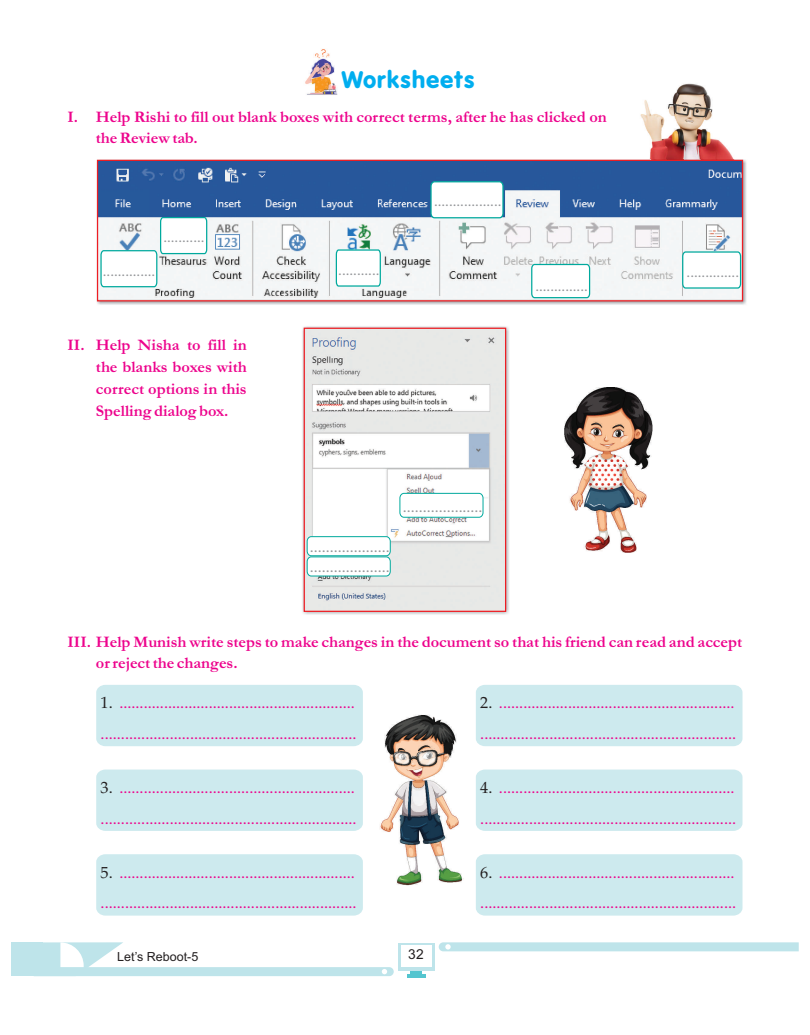
<style>
.page{position:relative;width:810px;height:1035px;background:#fff}
.page>*{position:absolute;margin:0;border:0;box-sizing:border-box;transform-origin:0 0}
.t1{font:25px "VAG Round";color:#00aeef}
.t2{font:16.25px/30.8px "Palatino Linotype";color:#ed028c}
.t3{font:italic 500 16.25px/22px "Garamond";color:#ed028c}
.t4{font:16px/20.2px "Palatino Linotype";color:#939598}
.t5{font:15px "Palatino Linotype";color:#939598}
.t6{font:13.75px "Arial";color:#231f20}
.t7{font:12.5px "Arial";color:#231f20}
.s1{color:#231f20}
</style>
<div class="page">
<img style="left:636px;top:83px;width:107px;height:77px">
<div style="left:96px;top:685px;width:267px;height:61px;background:#cdeaee"></div>
<div style="left:96px;top:770px;width:267px;height:61px;background:#cdeaee"></div>
<div style="left:96px;top:854px;width:267px;height:62px;background:#cdeaee"></div>
<div style="left:476px;top:685px;width:266px;height:61px;background:#cdeaee"></div>
<div style="left:476px;top:770px;width:266px;height:61px;background:#cdeaee"></div>
<div style="left:476px;top:854px;width:266px;height:62px;background:#cdeaee"></div>
<img style="left:97px;top:160px;width:650px;height:145px">
<img style="left:99px;top:162px;width:642px;height:137px">
<div style="left:97px;top:160px;width:646px;height:141px;border:1px solid #ee1d23"></div>
<svg style="left:335px;top:249px;width:47px;height:38px"></svg>
<svg style="left:100px;top:216px;width:108px;height:72px"></svg>
<svg style="left:430px;top:181px;width:74px;height:38px"></svg>
<svg style="left:531px;top:263px;width:60px;height:36px"></svg>
<svg style="left:681px;top:251px;width:61px;height:38px"></svg>
<img style="left:305px;top:49px;width:33px;height:46px">
<img style="left:380px;top:714px;width:84px;height:172px">
<div style="left:398px;top:943px;width:36px;height:28px;background:#bee4ea"></div>
<svg style="left:410px;top:971px;width:12px;height:3px"></svg>
<hr style="left:407px;top:974px;width:19px;height:3px;background:#54c5cf">
<div style="left:401px;top:945px;width:31px;height:21px;background:#fff"></div>
<svg style="left:439px;top:942px;width:360px;height:9px;background:#c1e5ea"></svg>
<svg style="left:43px;top:942px;width:351px;height:34px"></svg>
<div style="left:11px;top:942px;width:32px;height:34px;background:#bee4ea"></div>
<img style="left:302px;top:326px;width:207px;height:289px">
<img style="left:306px;top:330px;width:198px;height:280px">
<div style="left:304px;top:328px;width:202px;height:284px;border:1px solid #ee1d23"></div>
<svg style="left:399px;top:493px;width:85px;height:25px"></svg>
<svg style="left:307px;top:536px;width:84px;height:41px"></svg>
<img style="left:565px;top:388px;width:87px;height:165px">
<h1 class="t1" style="left:341px;top:70px;width:136px">Worksheets</h1>
<p class="t3" style="left:96px;top:108px;width:512px;line-height:21px;text-indent:-28px">I. Help Rishi to fill out blank boxes with correct terms, after he has clicked on the Review tab.</p>
<p class="t5" style="left:163px;top:231px;width:43px">...........</p>
<p class="t5" style="left:103px;top:265px;width:54px">..............</p>
<p class="t5" style="left:338px;top:264px;width:43px">...........</p>
<p class="t3" style="left:96px;top:336px;width:152px;text-align:justify;text-indent:-28px">II. Help Nisha to fill in the blanks boxes with correct options in this Spelling dialog box.</p>
<p class="t5" style="left:434px;top:195px;width:69px">..................</p>
<p class="t5" style="left:535px;top:280px;width:54px">..............</p>
<p class="t4" style="left:310px;top:538px;width:81px">.................... ....................</p>
<p class="t4" style="left:403px;top:498px;width:81px">....................</p>
<p class="t5" style="left:687px;top:266px;width:54px">..............</p>
<p class="t3" style="left:96px;top:634px;width:648px;line-height:21px;text-indent:-28px">III. Help Munish write steps to make changes in the document so that his friend can read and accept or reject the changes.</p>
<p class="t2" style="left:101px;top:689px;width:257px"><span class="s1">1.</span> .......................................................... ...............................................................</p>
<p class="t2" style="left:480px;top:689px;width:257px"><span class="s1">2.</span> .......................................................... ...............................................................</p>
<p class="t2" style="left:101px;top:774px;width:257px"><span class="s1">3.</span> .......................................................... ...............................................................</p>
<p class="t2" style="left:101px;top:859px;width:257px"><span class="s1">5.</span> .......................................................... ...............................................................</p>
<p class="t7" style="left:117px;top:952px;width:83px">Let’s Reboot-5</p>
<p class="t6" style="left:408px;top:949px;width:17px">32</p>
<p class="t2" style="left:480px;top:774px;width:257px"><span class="s1">4.</span> .......................................................... ...............................................................</p>
<p class="t2" style="left:480px;top:859px;width:257px"><span class="s1">6.</span> .......................................................... ...............................................................</p>
</div>
